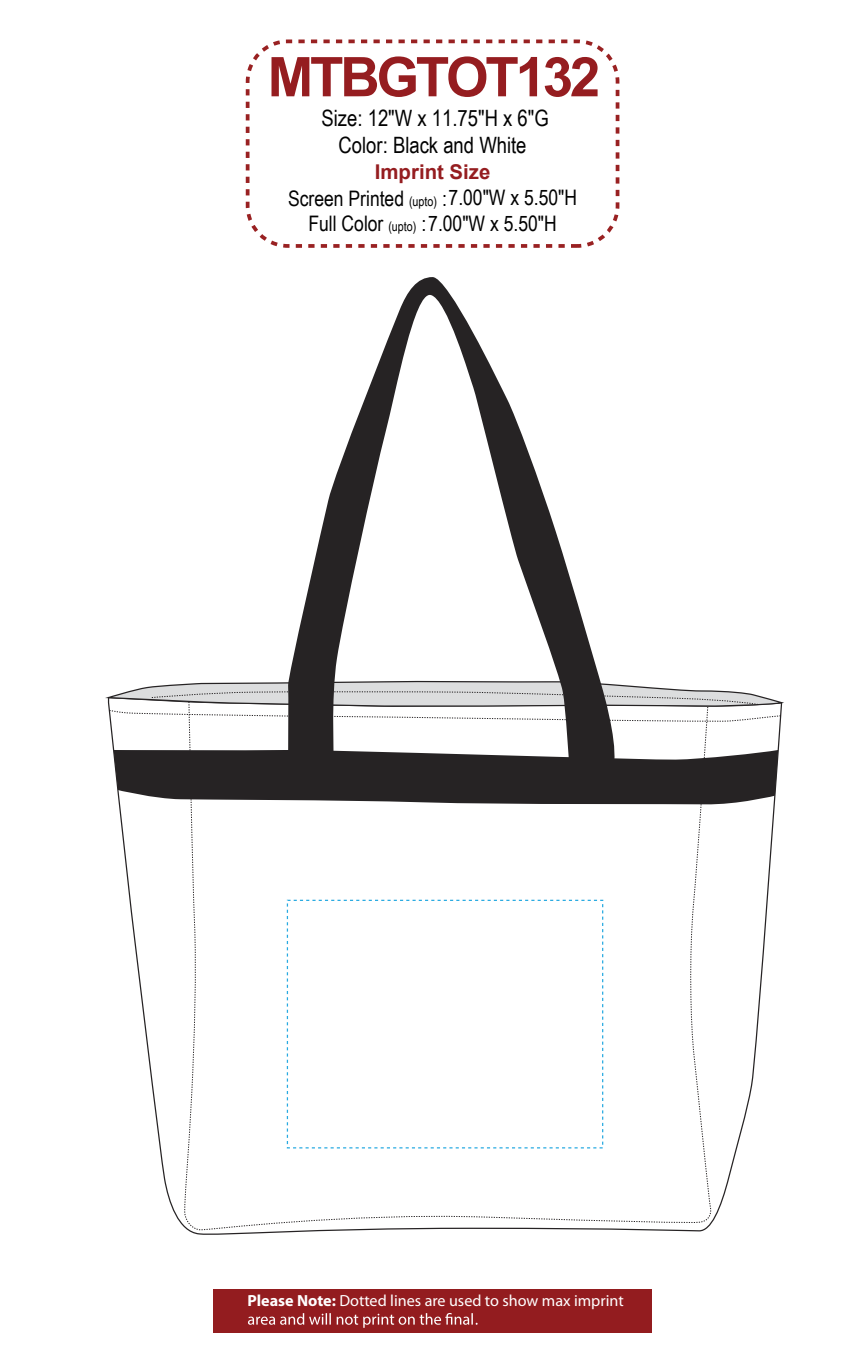
<style>
.page{position:relative;width:862px;height:1369px;background:#fff}
.page>*{position:absolute;margin:0;border:0;box-sizing:border-box;transform-origin:0 0}
.t1{font:700 54.75px "Arial";letter-spacing:-.06em;color:#951d20}
.t2{font:22.5px/27.3px "Arial Narrow";color:#020202;text-align:center}
.t3{font:21.38px/25.1px "Arial Narrow";color:#020202;text-align:center}
.t4{font:700 20.38px "Arial";color:#951d20}
.t5{font:16.12px "Myriad Pro";color:#fff}
.s1{font-size:13.12px;color:#010101}
.s2{font-weight:700}
</style>
<div class="page">
<div style="left:246px;top:40px;width:373px;height:208px;border:4px dashed #992122;border-radius:40px"></div>
<div style="left:213px;top:1289px;width:438px;height:44px;background:#931c1f"></div>
<svg style="left:248px;top:1313px;width:229px;height:15px"></svg>
<svg style="left:110px;top:722px;width:671px;height:513px"></svg>
<svg style="left:114px;top:749px;width:664px;height:56px"></svg>
<svg style="left:184px;top:722px;width:527px;height:508px"></svg>
<svg style="left:287px;top:277px;width:329px;height:485px"></svg>
<svg style="left:107px;top:681px;width:675px;height:41px"></svg>
<h1 class="t1" style="left:267px;top:38px;width:334px">MTBGTOT132</h1>
<p class="t2" style="left:321px;top:103px;width:229px">Size: 12"W x 11.75"H x 6"G<br>Color: Black and White</p>
<p class="t3" style="left:288px;top:185px;width:290px">Screen Printed <span class="s1">(upto)</span> : 7.00"W x 5.50"H<br>Full Color <span class="s1">(upto)</span> : 7.00"W x 5.50"H</p>
<p class="t4" style="left:375px;top:157px;width:117px">Imprint Size</p>
<p class="t5" style="left:247px;top:1291px;width:378px"><span class="s2">Please Note:</span> Dotted lines are used to show max imprint</p>
</div>
